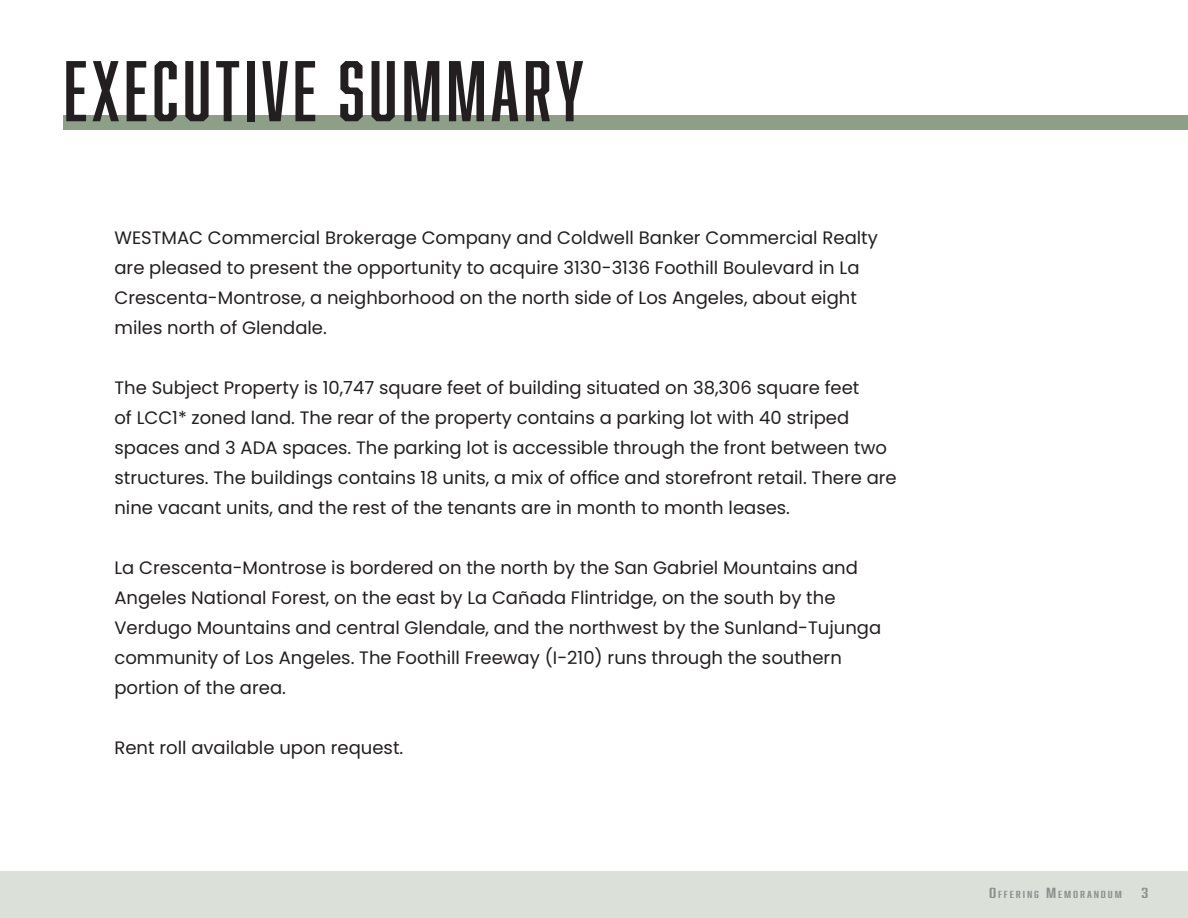
<style>
.page{position:relative;width:1188px;height:918px;background:#fff}
.page>*{position:absolute;margin:0;border:0;box-sizing:border-box;transform-origin:0 0}
.Paragraph_Body{font:79.2px "Abolition";letter-spacing:.05em;color:#231f20;scale:1.05 1}
.Paragraph_Body-2{font:18px/30px "Poppins";color:#231f20}
.t1{font:13.5px "Abolition";color:#939598;scale:1.53 1}
.t2{font:9.45px "Abolition";letter-spacing:.13em;color:#939598;scale:1.53 1}
.s1{font-size:13.5px}
</style>
<div class="page">
<div style="left:0;top:872px;width:1188px;height:46px;background:#dbe1d9"></div>
<div style="left:64px;top:115px;width:1124px;height:15px;background:#8d9f87"></div>
<p class="Paragraph_Body" style="left:64px;top:45px;width:497px">EXECUTIVE SUMMARY</p>
<p class="Paragraph_Body-2" style="left:114px;top:223px;width:765px">WESTMAC Commercial Brokerage Company and Coldwell Banker Commercial Realty are pleased to present the opportunity to acquire 3130-3136 Foothill Boulevard in La Crescenta-Montrose, a neighborhood on the north side of Los Angeles, about eight miles north of Glendale.</p>
<p class="Paragraph_Body-2" style="left:114px;top:373px;width:784px">The Subject Property is 10,747 square feet of building situated on 38,306 square feet<br>of LCC1* zoned land. The rear of the property contains a parking lot with 40 striped spaces and 3 ADA spaces. The parking lot is accessible through the front between two structures. The buildings contains 18 units, a mix of office and storefront retail. There are nine vacant units, and the rest of the tenants are in month to month leases.</p>
<p class="Paragraph_Body-2" style="left:114px;top:553px;width:768px">La Crescenta-Montrose is bordered on the north by the San Gabriel Mountains and Angeles National Forest, on the east by La Cañada Flintridge, on the south by the Verdugo Mountains and central Glendale, and the northwest by the Sunland-Tujunga community of Los Angeles. The Foothill Freeway (I-210) runs through the southern portion of the area.</p>
<p class="Paragraph_Body-2" style="left:114px;top:733px;width:290px">Rent roll available upon request.</p>
<p class="t2" style="left:989px;top:889px;width:53px"><span class="s1">O</span>FFERING <span class="s1">M</span>EMO</p>
<p class="t2" style="left:1080px;top:889px;width:28px">RANDUM</p>
<p class="t1" style="left:1141px;top:885px;width:6px">3</p>
</div>
